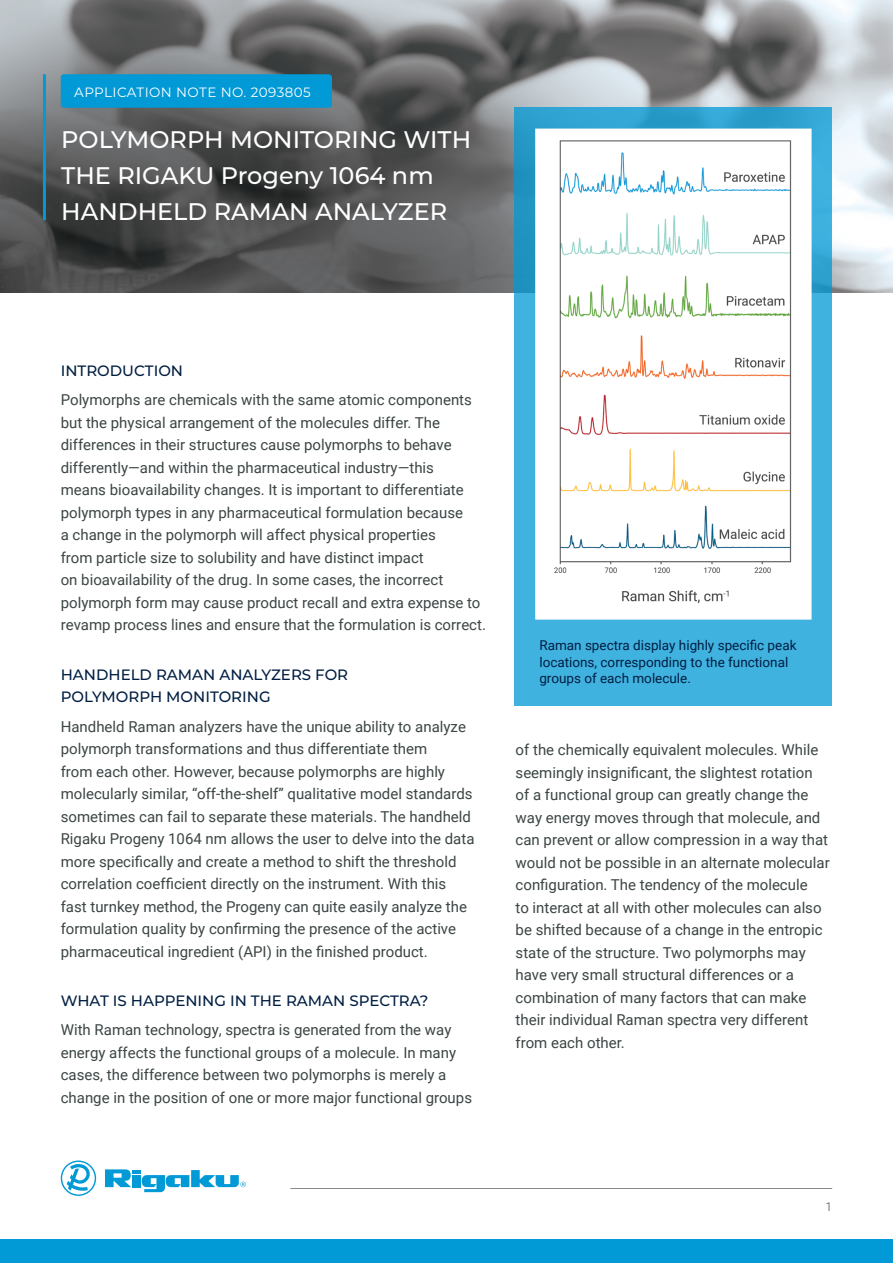
<style>
.page{position:relative;width:893px;height:1263px;background:#fff}
.page>*{position:absolute;margin:0;border:0;box-sizing:border-box;transform-origin:0 0}
.t1{font:500 24px/36px "Montserrat";color:#fff}
.t2{font:15px/22.5px "Roboto";color:#3b4544}
.t3{font:500 15px/22.5px "Montserrat";color:#001e42}
.t4{font:13.5px/16.5px "Roboto";color:#001e42}
.t5{font:13.5px "Montserrat";letter-spacing:.03em;color:#fff}
.t6{font:300 12px "Roboto";color:#464646}
.s1{font-family:"Montserrat";font-weight:500;color:#001e42}
</style>
<div class="page">
<div style="left:0;top:1239px;width:893px;height:24px;background:#0199d6"></div>
<hr style="left:290px;top:1188px;width:542px;height:1px;background:#464646">
<svg style="left:61px;top:1160px;width:35px;height:36px"></svg>
<svg style="left:105px;top:1169px;width:141px;height:23px"></svg>
<img style="left:0;top:0;width:893px;height:292px">
<hr style="left:43px;top:74px;width:3px;height:146px;background:#0199d6">
<div style="left:61px;top:74px;width:271px;height:34px;background:#0199d6;border-radius:3px"></div>
<svg style="left:515px;top:108px;width:317px;height:598px;background:#44b1dd"></svg>
<img style="left:542px;top:132px;width:266px;height:484px">
<div style="left:535px;top:129px;width:276px;height:491px;border:2px solid #fff"></div>
<p class="t5" style="left:74px;top:83px;width:238px">APPLICATION NOTE NO. 2093805</p>
<h1 class="t1" style="left:61px;top:121px;width:411px">POLYMORPH MONITORING WITH<br>THE RIGAKU Progeny 1064 nm<br>HANDHELD RAMAN ANALYZER</h1>
<p class="t2" style="left:61px;top:355px;width:413px;line-height:29.2px"><span class="s1">INTRODUCTION<br></span>Polymorphs are chemicals with the same atomic components</p>
<p class="t2" style="left:61px;top:411px;width:427px">but the physical arrangement of the molecules differ. The differences in their structures cause polymorphs to behave differently—and within the pharmaceutical industry—this<br>means bioavailability changes. It is important to differentiate polymorph types in any pharmaceutical formulation because<br>a change in the polymorph will affect physical properties<br>from particle size to solubility and have distinct impact<br>on bioavailability of the drug. In some cases, the incorrect polymorph form may cause product recall and extra expense to revamp process lines and ensure that the formulation is correct.</p>
<p class="t3" style="left:61px;top:663px;width:289px">HANDHELD RAMAN ANALYZERS FOR<br>POLYMORPH MONITORING</p>
<p class="t2" style="left:61px;top:714px;width:415px">Handheld Raman analyzers have the unique ability to analyze polymorph transformations and thus differentiate them<br>from each other. However, because polymorphs are highly molecularly similar, “off-the-shelf” qualitative model standards sometimes can fail to separate these materials. The handheld Rigaku Progeny 1064 nm allows the user to delve into the data more specifically and create a method to shift the threshold correlation coefficient directly on the instrument. With this fast turnkey method, the Progeny can quite easily analyze the formulation quality by confirming the presence of the active pharmaceutical ingredient (API) in the finished product.</p>
<p class="t2" style="left:61px;top:985px;width:392px;line-height:29.2px"><span class="s1">WHAT IS HAPPENING IN THE RAMAN SPECTRA?<br></span>With Raman technology, spectra is generated from the way</p>
<p class="t2" style="left:61px;top:1041px;width:413px">energy affects the functional groups of a molecule. In many cases, the difference between two polymorphs is merely a change in the position of one or more major functional groups</p>
<p class="t4" style="left:539px;top:637px;width:259px">Raman spectra display highly specific peak locations, corresponding to the functional groups of each molecule.</p>
<p class="t2" style="left:516px;top:738px;width:316px">of the chemically equivalent molecules. While seemingly insignificant, the slightest rotation of a functional group can greatly change the way energy moves through that molecule, and can prevent or allow compression in a way that would not be possible in an alternate molecular configuration. The tendency of the molecule<br>to interact at all with other molecules can also be shifted because of a change in the entropic state of the structure. Two polymorphs may have very small structural differences or a combination of many factors that can make their individual Raman spectra very different from each other.</p>
<p class="t6" style="left:825px;top:1199px;width:8px">1</p>
</div>
